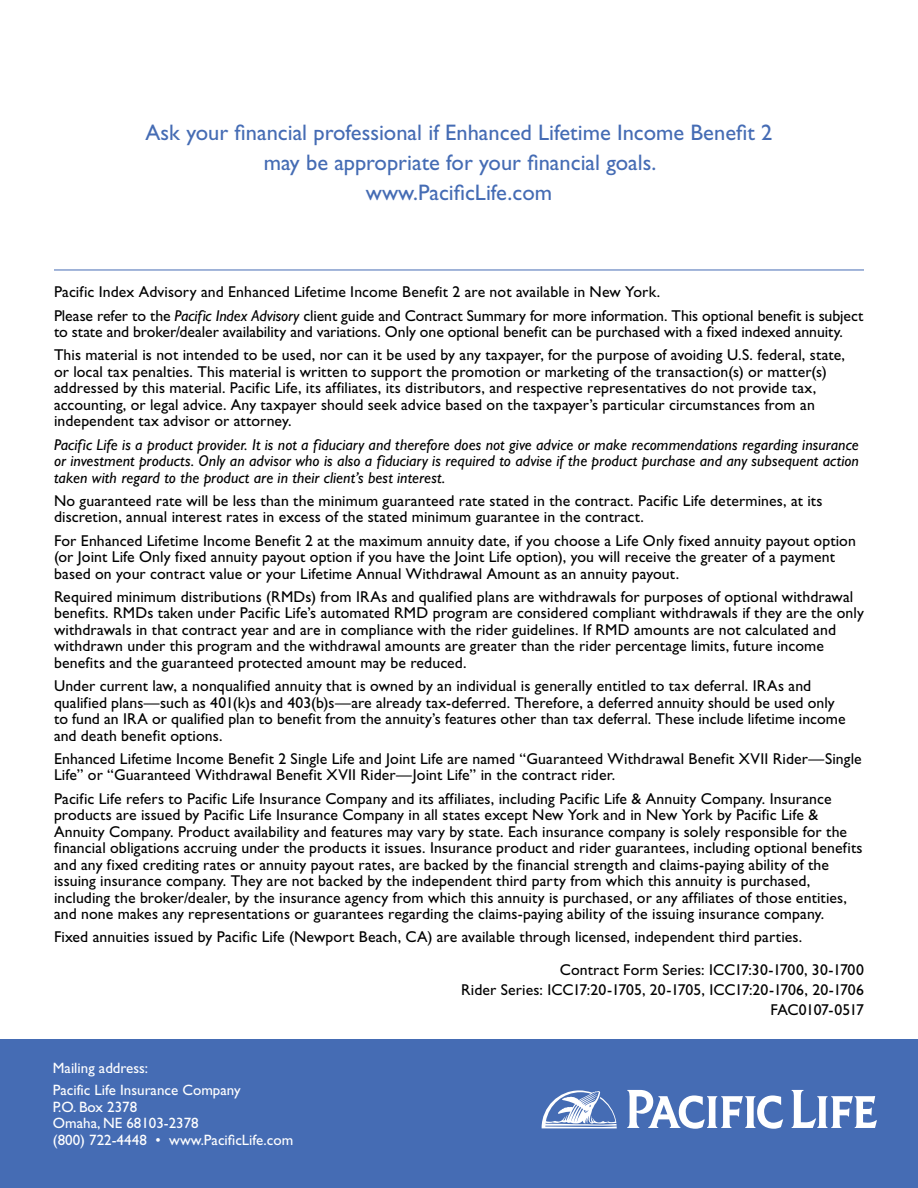
<style>
.page{position:relative;width:918px;height:1188px;background:#fff}
.page>*{position:absolute;margin:0;border:0;box-sizing:border-box;transform-origin:0 0}
.Call_to_Action{font:22.5px/30px "Gill Sans Std";color:#456cb4;text-align:center}
.Back_Page_Disclosure{font:15.75px/16.5px "Gill Sans Std";letter-spacing:.005em;color:#000}
.Back_Page_Disclosure-2{font:italic 15.75px/16.5px "Gill Sans Std";letter-spacing:.01em;color:#000;text-align:justify}
.Back_Page_Disclosure-3{font:15.75px "Gill Sans Std";letter-spacing:-.03em;color:#000}
.t1{font:15px "Gill Sans Std";color:#fff}
.s1{font-style:italic}
</style>
<div class="page">
<div style="left:0;top:1040px;width:918px;height:148px;background:#456cb4"></div>
<svg style="left:627px;top:1090px;width:156px;height:39px"></svg>
<svg style="left:792px;top:1090px;width:85px;height:38px"></svg>
<svg style="left:542px;top:1090px;width:75px;height:38px"></svg>
<hr style="left:54px;top:270px;width:810px;height:1px;background:#456cb4">
<p class="Call_to_Action" style="left:146px;top:118px;width:628px">Ask your financial professional if Enhanced Lifetime Income Benefit 2 may be appropriate for your financial goals.</p>
<p class="Call_to_Action" style="left:366px;top:178px;width:188px">www.PacificLife.com</p>
<p class="Back_Page_Disclosure" style="left:54px;top:284px;width:608px">Pacific Index Advisory and Enhanced Lifetime Income Benefit 2 are not available in New York.</p>
<p class="Back_Page_Disclosure" style="left:54px;top:307px;width:811px">Please refer to the <span class="s1">Pacific Index Advisory</span> client guide and Contract Summary for more information. This optional benefit is subject to state and broker/dealer availability and variations. Only one optional benefit can be purchased with a fixed indexed annuity.</p>
<p class="Back_Page_Disclosure" style="left:54px;top:347px;width:793px">This material is not intended to be used, nor can it be used by any taxpayer, for the purpose of avoiding U.S. federal, state, or local tax penalties. This material is written to support the promotion or marketing of the transaction(s) or matter(s) addressed by this material. Pacific Life, its affiliates, its distributors, and respective representatives do not provide tax, accounting, or legal advice. Any taxpayer should seek advice based on the taxpayer’s particular circumstances from an independent tax advisor or attorney.</p>
<p class="Back_Page_Disclosure-2" style="left:54px;top:436px;width:807px">Pacific Life is a product provider. It is not a fiduciary and therefore does not give advice or make recommendations regarding insurance or investment products. Only an advisor who is also a fiduciary is required to advise if the product purchase and any subsequent action taken with regard to the product are in their client’s best interest.</p>
<p class="Back_Page_Disclosure" style="left:54px;top:492px;width:770px">No guaranteed rate will be less than the minimum guaranteed rate stated in the contract. Pacific Life determines, at its discretion, annual interest rates in excess of the stated minimum guarantee in the contract.</p>
<p class="Back_Page_Disclosure" style="left:54px;top:532px;width:804px">For Enhanced Lifetime Income Benefit 2 at the maximum annuity date, if you choose a Life Only fixed annuity payout option (or Joint Life Only fixed annuity payout option if you have the Joint Life option), you will receive the greater of a payment based on your contract value or your Lifetime Annual Withdrawal Amount as an annuity payout.</p>
<p class="Back_Page_Disclosure" style="left:54px;top:588px;width:811px">Required minimum distributions (RMDs) from IRAs and qualified plans are withdrawals for purposes of optional withdrawal benefits. RMDs taken under Pacific Life’s automated RMD program are considered compliant withdrawals if they are the only withdrawals in that contract year and are in compliance with the rider guidelines. If RMD amounts are not calculated and withdrawn under this program and the withdrawal amounts are greater than the rider percentage limits, future income benefits and the guaranteed protected amount may be reduced.</p>
<p class="Back_Page_Disclosure" style="left:54px;top:678px;width:793px">Under current law, a nonqualified annuity that is owned by an individual is generally entitled to tax deferral. IRAs and qualified plans—such as 401(k)s and 403(b)s—are already tax-deferred. Therefore, a deferred annuity should be used only to fund an IRA or qualified plan to benefit from the annuity’s features other than tax deferral. These include lifetime income and death benefit options.</p>
<p class="Back_Page_Disclosure" style="left:54px;top:750px;width:809px">Enhanced Lifetime Income Benefit 2 Single Life and Joint Life are named “Guaranteed Withdrawal Benefit XVII Rider—Single<br>Life” or “Guaranteed Withdrawal Benefit XVII Rider—Joint Life” in the contract rider.</p>
<p class="Back_Page_Disclosure" style="left:54px;top:790px;width:810px">Pacific Life refers to Pacific Life Insurance Company and its affiliates, including Pacific Life &amp; Annuity Company. Insurance products are issued by Pacific Life Insurance Company in all states except New York and in New York by Pacific Life &amp; Annuity Company. Product availability and features may vary by state. Each insurance company is solely responsible for the financial obligations accruing under the products it issues. Insurance product and rider guarantees, including optional benefits and any fixed crediting rates or annuity payout rates, are backed by the financial strength and claims-paying ability of the issuing insurance company. They are not backed by the independent third party from which this annuity is purchased, including the broker/dealer, by the insurance agency from which this annuity is purchased, or any affiliates of those entities, and none makes any representations or guarantees regarding the claims-paying ability of the issuing insurance company.</p>
<p class="Back_Page_Disclosure" style="left:54px;top:929px;width:750px">Fixed annuities issued by Pacific Life (Newport Beach, CA) are available through licensed, independent third parties.</p>
<p class="Back_Page_Disclosure" style="left:560px;top:962px;width:306px">Contract Form Series: ICC17:30-1700, 30-1700</p>
<p class="Back_Page_Disclosure" style="left:461px;top:982px;width:404px">Rider Series: ICC17:20-1705, 20-1705, ICC17:20-1706, 20-1706</p>
<p class="Back_Page_Disclosure-3" style="left:771px;top:1000px;width:95px">FAC0107-0517</p>
<p class="t1" style="left:53px;top:1060px;width:97px">Mailing address:</p>
<p class="t1" style="left:53px;top:1082px;width:189px">Pacific Life Insurance Company</p>
<p class="t1" style="left:53px;top:1098px;width:86px">P.O. Box 2378</p>
<p class="t1" style="left:53px;top:1115px;width:147px">Omaha, NE 68103-2378</p>
<p class="t1" style="left:53px;top:1131px;width:242px">(800) 722-4448 • www.PacificLife.com</p>
</div>
